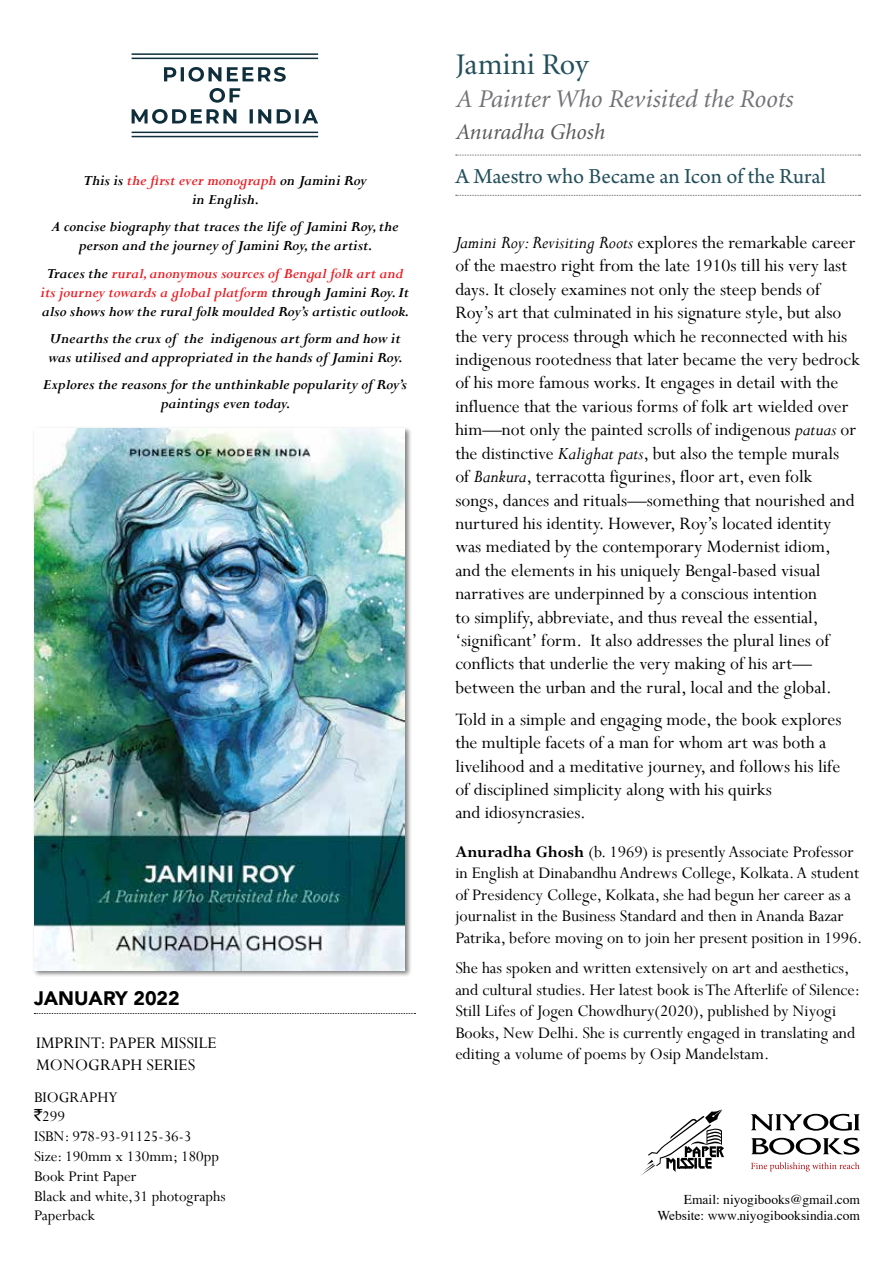
<style>
.page{position:relative;width:894px;height:1263px;background:#fff}
.page>*{position:absolute;margin:0;border:0;box-sizing:border-box;transform-origin:0 0}
.t1{font:30px "Minion";color:#234f5b}
.t2{font:italic 25.5px "Minion";color:#717275}
.t3{font:22.5px "Arno Pro";color:#234f5b}
.t4{font:italic 22.5px "Minion";color:#58595b}
.t5{font:19.5px/23.4px "Perpetua";color:#000}
.t6{font:900 19.5px "Avenir";color:#000}
.t7{font:18px/21.6px "Perpetua";color:#000}
.t8{font:16.5px/19.8px "Perpetua";color:#000}
.t9{font:italic 700 15.75px/18.9px "Perpetua";color:#000;text-align:center}
.t10{font:13.5px/16.2px "Times";color:#000;text-align:right}
.s1{color:#ed1d24}
.s2{font-family:"Rupee Foradian"}
.s3{font-style:italic}
.s4{font-weight:700}
</style>
<div class="page">
<svg style="left:751px;top:1113px;width:108px;height:18px"></svg>
<svg style="left:751px;top:1137px;width:108px;height:17px"></svg>
<svg style="left:751px;top:1162px;width:108px;height:9px"></svg>
<svg style="left:641px;top:1109px;width:82px;height:66px"></svg>
<svg style="left:455px;top:155px;width:405px;height:1px"></svg>
<svg style="left:455px;top:195px;width:405px;height:1px"></svg>
<div style="left:32px;top:426px;width:380px;height:551px;background:#000;opacity:.5"></div>
<img style="left:34px;top:428px;width:370px;height:542px">
<svg style="left:164px;top:67px;width:121px;height:15px"></svg>
<svg style="left:209px;top:88px;width:31px;height:15px"></svg>
<svg style="left:131px;top:109px;width:187px;height:15px"></svg>
<hr style="left:131px;top:58px;width:187px;height:1px;background:#0f2e3b">
<hr style="left:131px;top:53px;width:187px;height:2px;background:#0f2e3b">
<hr style="left:131px;top:136px;width:187px;height:1px;background:#0f2e3b">
<hr style="left:131px;top:132px;width:187px;height:1px;background:#0f2e3b">
<svg style="left:34px;top:1013px;width:381px;height:1px"></svg>
<p class="t9" style="left:83px;top:171px;width:285px">This is <span class="s1">the first ever monograph</span> on Jamini Roy in English.</p>
<p class="t9" style="left:51px;top:217px;width:349px">A concise biography that traces the life of Jamini Roy, the person and the journey of Jamini Roy, the artist.</p>
<p class="t9" style="left:41px;top:264px;width:370px">Traces the <span class="s1">rural, anonymous sources of Bengal folk art and its journey towards a global platform</span> through Jamini Roy. It also shows how the rural folk moulded Roy’s artistic outlook.</p>
<p class="t9" style="left:48px;top:329px;width:356px;text-align:left">Unearths the crux of the indigenous art form and how it was utilised and appropriated in the hands of Jamini Roy.</p>
<p class="t9" style="left:43px;top:375px;width:366px">Explores the reasons for the unthinkable popularity of Roy’s paintings even today.</p>
<p class="t6" style="left:34px;top:981px;width:147px">JANUARY 2022</p>
<p class="t7" style="left:36px;top:1031px;width:182px">IMPRINT: PAPER MISSILE<br>MONOGRAPH SERIES</p>
<p class="t8" style="left:34px;top:1086px;width:193px">BIOGRAPHY<br><span class="s2">`</span>299<br>ISBN: 978-93-91125-36-3<br>Size: 190mm x 130mm; 180pp<br>Book Print Paper<br>Black and white,31 photographs<br>Paperback</p>
<h1 class="t1" style="left:455px;top:49px;width:134px">Jamini Roy</h1>
<h2 class="t2" style="left:455px;top:86px;width:338px">A Painter Who Revisited the Roots</h2>
<p class="t4" style="left:455px;top:121px;width:150px">Anuradha Ghosh</p>
<p class="t3" style="left:455px;top:163px;width:372px">A Maestro who Became an Icon of the Rural</p>
<p class="t5" style="left:455px;top:230px;width:406px"><span class="s3">Jamini Roy: Revisiting Roots</span> explores the remarkable career of the maestro right from the late 1910s till his very last days. It closely examines not only the steep bends of Roy’s art that culminated in his signature style, but also the very process through which he reconnected with his indigenous rootedness that later became the very bedrock of his more famous works. It engages in detail with the influence that the various forms of folk art wielded over him—not only the painted scrolls of indigenous <span class="s3">patuas</span> or the distinctive <span class="s3">Kalighat pats</span>, but also the temple murals<br>of <span class="s3">Bankura</span>, terracotta figurines, floor art, even folk songs, dances and rituals—something that nourished and nurtured his identity. However, Roy’s located identity was mediated by the contemporary Modernist idiom, and the elements in his uniquely Bengal-based visual narratives are underpinned by a conscious intention<br>to simplify, abbreviate, and thus reveal the essential, ‘significant’ form. It also addresses the plural lines of conflicts that underlie the very making of his art— between the urban and the rural, local and the global.</p>
<p class="t5" style="left:455px;top:707px;width:387px">Told in a simple and engaging mode, the book explores the multiple facets of a man for whom art was both a livelihood and a meditative journey, and follows his life of disciplined simplicity along with his quirks<br>and idiosyncrasies.</p>
<p class="t7" style="left:455px;top:840px;width:408px"><span class="s4">Anuradha Ghosh</span> (b. 1969) is presently Associate Professor in English at Dinabandhu Andrews College, Kolkata. A student of Presidency College, Kolkata, she had begun her career as a journalist in the Business Standard and then in Ananda Bazar Patrika, before moving on to join her present position in 1996.</p>
<p class="t7" style="left:455px;top:956px;width:406px">She has spoken and written extensively on art and aesthetics, and cultural studies. Her latest book is The Afterlife of Silence:<br>Still Lifes of Jogen Chowdhury(2020), published by Niyogi Books, New Delhi. She is currently engaged in translating and editing a volume of poems by Osip Mandelstam.</p>
<p class="t10" style="left:657px;top:1190px;width:204px">Email: niyogibooks@gmail.com<br>Website: www.niyogibooksindia.com</p>
</div>
